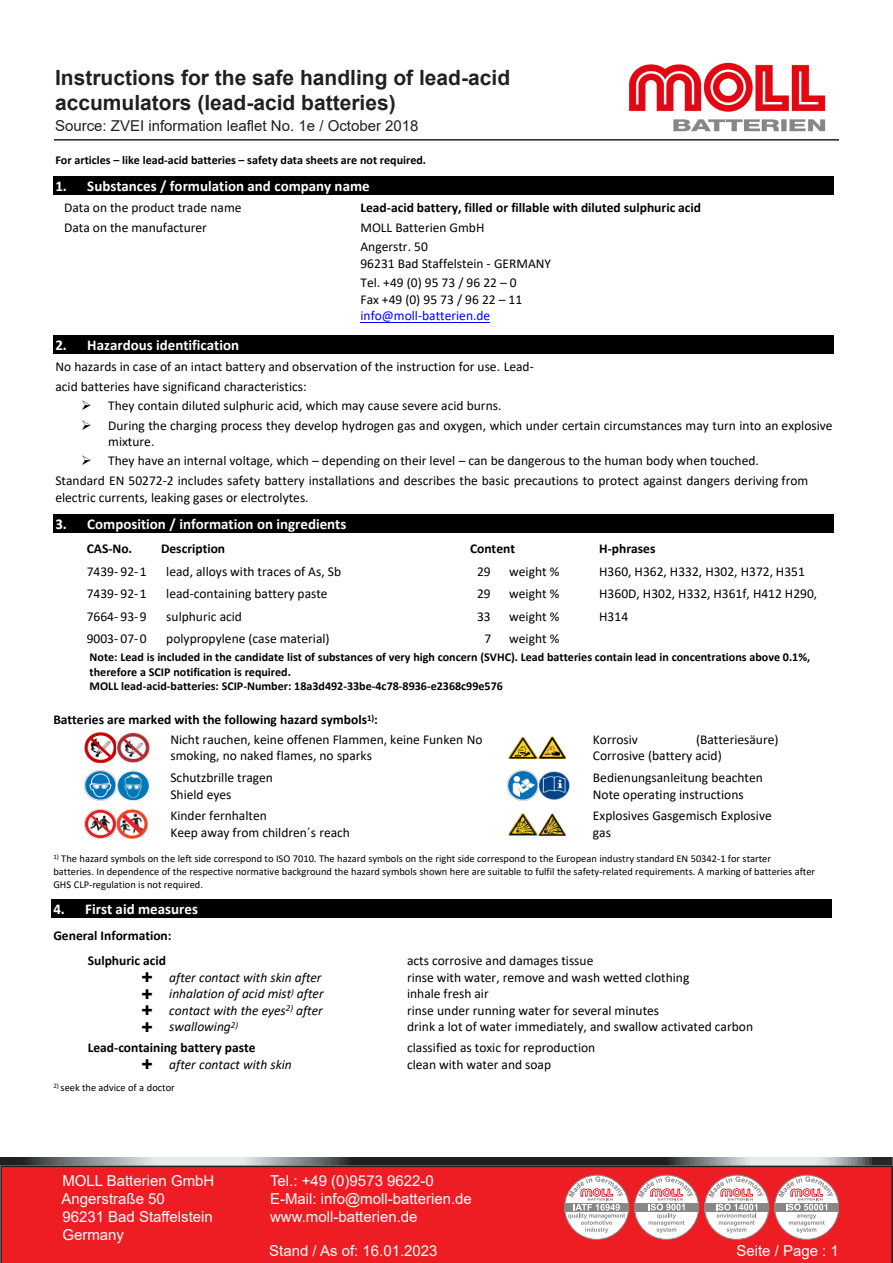
<style>
.page{position:relative;width:893px;height:1263px;background:#fff}
.page>*{position:absolute;margin:0;border:0;box-sizing:border-box;transform-origin:0 0}
.t1{font:700 21px/25.2px "Arial";color:#231f20}
.t2{font:15px "Arial";color:#fff}
.t3{font:700 15px "Calibri";color:#fff}
.t4{font:15px "Arial";color:#231f20}
.t5{font:13.5px/16.5px "Calibri";color:#000}
.t6{font:700 13.5px/19.5px "Calibri";color:#000}
.t7{font:italic 13.5px/16.5px "Calibri";color:#000}
.t8{font:13.5px "Calibri";color:#00f}
.t9{font:700 12px/14.4px "Calibri";color:#000}
.t10{font:10.5px/12.9px "Calibri";color:#000}
.s1{font-weight:400}
</style>
<div class="page">
<img style="left:629px;top:62px;width:197px;height:70px">
<svg style="left:3px;top:1160px;width:887px;height:2px;background:#737273"></svg>
<div style="left:0;top:1157px;width:893px;height:8px;border:2px solid #fff"></div>
<div style="left:0;top:1165px;width:893px;height:98px;background:#ee1d23"></div>
<svg style="left:565px;top:1175px;width:64px;height:64px"></svg>
<div style="left:565px;top:1203px;width:64px;height:9px;background:#878787"></div>
<svg style="left:568px;top:1176px;width:57px;height:57px"></svg>
<svg style="left:634px;top:1175px;width:65px;height:64px"></svg>
<div style="left:634px;top:1203px;width:64px;height:9px;background:#878787"></div>
<svg style="left:638px;top:1176px;width:55px;height:57px"></svg>
<svg style="left:705px;top:1175px;width:64px;height:64px"></svg>
<div style="left:705px;top:1203px;width:64px;height:9px;background:#878787"></div>
<svg style="left:708px;top:1176px;width:56px;height:57px"></svg>
<svg style="left:775px;top:1175px;width:64px;height:64px"></svg>
<div style="left:775px;top:1203px;width:64px;height:9px;background:#878787"></div>
<svg style="left:778px;top:1176px;width:55px;height:57px"></svg>
<hr style="left:54px;top:139px;width:785px;height:2px;background:#231f20">
<div style="left:53px;top:177px;width:781px;height:18px;background:#000"></div>
<hr style="left:361px;top:322px;width:129px;height:1px;background:#00f">
<div style="left:53px;top:336px;width:781px;height:18px;background:#000"></div>
<div style="left:53px;top:514px;width:781px;height:19px;background:#000"></div>
<div style="left:51px;top:900px;width:780px;height:18px;background:#000"></div>
<img style="left:85px;top:732px;width:64px;height:30px">
<img style="left:508px;top:736px;width:58px;height:23px">
<img style="left:85px;top:771px;width:64px;height:29px">
<img style="left:507px;top:771px;width:63px;height:29px">
<img style="left:85px;top:809px;width:62px;height:30px">
<img style="left:508px;top:813px;width:57px;height:23px">
<h1 class="t1" style="left:55px;top:65px;width:457px">Instructions for the safe handling of lead-acid accumulators (lead-acid batteries)</h1>
<p class="t4" style="left:55px;top:115px;width:365px">Source: ZVEI information leaflet No. 1e / October 2018</p>
<p class="t9" style="left:55px;top:153px;width:372px">For articles – like lead-acid batteries – safety data sheets are not required.</p>
<p class="t3" style="left:55px;top:175px;width:316px">1. Substances / formulation and company name</p>
<p class="t5" style="left:64px;top:198px;width:179px;line-height:19.5px">Data on the product trade name<br>Data on the manufacturer</p>
<p class="t6" style="left:360px;top:198px;width:342px">Lead-acid battery, filled or fillable with diluted sulphuric acid</p>
<p class="t5" style="left:360px;top:217px;width:125px;line-height:19.6px">MOLL Batterien GmbH<br>Angerstr. 50</p>
<p class="t5" style="left:360px;top:253px;width:192px;line-height:19.5px">96231 Bad Staffelstein - GERMANY<br>Tel. +49 (0) 95 73 / 96 22 – 0</p>
<p class="t5" style="left:360px;top:290px;width:163px">Fax +49 (0) 95 73 / 96 22 – 11</p>
<p class="t8" style="left:360px;top:306px;width:131px">info@moll-batterien.de</p>
<p class="t3" style="left:55px;top:334px;width:185px">2. Hazardous identification</p>
<p class="t5" style="left:55px;top:357px;width:480px;line-height:19.5px">No hazards in case of an intact battery and observation of the instruction for use. Lead&shy;acid batteries have significand characteristics:</p>
<p class="t5" style="left:81px;top:397px;width:422px">➢ They contain diluted sulphuric acid, which may cause severe acid burns.</p>
<p class="t5" style="left:108px;top:417px;width:726px;text-indent:-27px">➢ During the charging process they develop hydrogen gas and oxygen, which under certain circumstances may turn into an explosive mixture.</p>
<p class="t5" style="left:55px;top:451px;width:754px;line-height:20px;text-indent:26px">➢ They have an internal voltage, which – depending on their level – can be dangerous to the human body when touched.<br>Standard EN 50272-2 includes safety battery installations and describes the basic precautions to protect against dangers deriving from</p>
<p class="t5" style="left:55px;top:489px;width:255px">electric currents, leaking gases or electrolytes.</p>
<p class="t3" style="left:55px;top:513px;width:293px">3. Composition / information on ingredients</p>
<p class="t6" style="left:87px;top:539px;width:47px">CAS-No.</p>
<p class="t6" style="left:161px;top:539px;width:66px">Description</p>
<p class="t6" style="left:470px;top:539px;width:47px">Content</p>
<p class="t5" style="left:87px;top:562px;width:61px">7439- 92-1</p>
<p class="t5" style="left:166px;top:562px;width:176px">lead, alloys with traces of As, Sb</p>
<p class="t5" style="left:477px;top:562px;width:15px">29</p>
<p class="t5" style="left:509px;top:562px;width:52px">weight %</p>
<p class="t5" style="left:87px;top:585px;width:61px">7439- 92-1</p>
<p class="t5" style="left:166px;top:585px;width:163px">lead-containing battery paste</p>
<p class="t5" style="left:477px;top:585px;width:15px">29</p>
<p class="t5" style="left:509px;top:585px;width:52px">weight %</p>
<p class="t5" style="left:87px;top:607px;width:61px">7664- 93-9</p>
<p class="t5" style="left:166px;top:607px;width:77px">sulphuric acid</p>
<p class="t5" style="left:477px;top:607px;width:15px">33</p>
<p class="t5" style="left:509px;top:607px;width:52px">weight %</p>
<p class="t6" style="left:599px;top:539px;width:58px">H-phrases</p>
<p class="t5" style="left:599px;top:559px;width:219px;line-height:22.5px">H360, H362, H332, H302, H372, H351<br>H360D, H302, H332, H361f, H412 H290,<br>H314</p>
<p class="t5" style="left:87px;top:630px;width:61px">9003- 07-0</p>
<p class="t5" style="left:166px;top:630px;width:165px">polypropylene (case material)</p>
<p class="t5" style="left:484px;top:630px;width:8px">7</p>
<p class="t5" style="left:509px;top:630px;width:52px">weight %</p>
<p class="t9" style="left:90px;top:650px;width:722px">Note: Lead is included in the candidate list of substances of very high concern (SVHC). Lead batteries contain lead in concentrations above 0.1%, therefore a SCIP notification is required.<br>MOLL lead-acid-batteries: SCIP-Number: 18a3d492-33be-4c78-8936-e2368c99e576</p>
<p class="t6" style="left:170px;top:710px;width:314px;text-indent:-117px">Batteries are marked with the following hazard symbols<sup>1)</sup>:<br><span class="s1">Nicht rauchen, keine offenen Flammen, keine Funken No</span></p>
<p class="t5" style="left:170px;top:744px;width:203px;line-height:22.2px">smoking, no naked flames, no sparks<br>Schutzbrille tragen</p>
<p class="t5" style="left:170px;top:783px;width:98px;line-height:21.8px">Shield eyes<br>Kinder fernhalten</p>
<p class="t5" style="left:170px;top:824px;width:181px">Keep away from children´s reach</p>
<p class="t5" style="left:593px;top:731px;width:187px;text-indent:103px">(Batteriesäure)<br>Corrosive (battery acid)</p>
<p class="t5" style="left:593px;top:769px;width:171px">Bedienungsanleitung beachten<br>Note operating instructions</p>
<p class="t5" style="left:593px;top:807px;width:180px">Explosives Gasgemisch Explosive gas</p>
<p class="t10" style="left:53px;top:852px;width:763px"><sup>1)</sup> The hazard symbols on the left side correspond to ISO 7010. The hazard symbols on the right side correspond to the European industry standard EN 50342-1 for starter<br>batteries. In dependence of the respective normative background the hazard symbols shown here are suitable to fulfil the safety-related requirements. A marking of batteries after<br>GHS CLP-regulation is not required.</p>
<p class="t3" style="left:53px;top:898px;width:146px">4. First aid measures</p>
<p class="t6" style="left:88px;top:923px;width:85px;line-height:25.3px;text-indent:-34px">General Information:<br>Sulphuric acid</p>
<p class="t7" style="left:169px;top:970px;width:156px">after contact with skin after inhalation of acid mist<sup>)</sup> after contact with the eyes<sup>2)</sup> after swallowing<sup>2)</sup></p>
<p class="t6" style="left:88px;top:1038px;width:169px">Lead-containing battery paste</p>
<p class="t7" style="left:169px;top:1057px;width:124px">after contact with skin</p>
<p class="t5" style="left:593px;top:731px;width:47px">Korrosiv</p>
<p class="t5" style="left:407px;top:952px;width:347px">acts corrosive and damages tissue<br>rinse with water, remove and wash wetted clothing<br>inhale fresh air<br>rinse under running water for several minutes<br>drink a lot of water immediately, and swallow activated carbon</p>
<p class="t5" style="left:407px;top:1039px;width:190px">classified as toxic for reproduction clean with water and soap</p>
<p class="t10" style="left:53px;top:1081px;width:123px"><sup>2)</sup> seek the advice of a doctor</p>
<p class="t2" style="left:62px;top:1170px;width:153px">MOLL Batterien GmbH</p>
<p class="t2" style="left:270px;top:1170px;width:165px">Tel.: +49 (0)9573 9622-0</p>
<p class="t2" style="left:62px;top:1188px;width:105px">Angerstraße 50</p>
<p class="t2" style="left:270px;top:1188px;width:203px">E-Mail: info@moll-batterien.de</p>
<p class="t2" style="left:62px;top:1206px;width:152px">96231 Bad Staffelstein</p>
<p class="t2" style="left:270px;top:1206px;width:149px">www.moll-batterien.de</p>
<p class="t2" style="left:62px;top:1224px;width:63px">Germany</p>
<p class="t2" style="left:269px;top:1240px;width:170px">Stand / As of: 16.01.2023</p>
<p class="t2" style="left:736px;top:1240px;width:104px">Seite / Page : 1</p>
</div>
